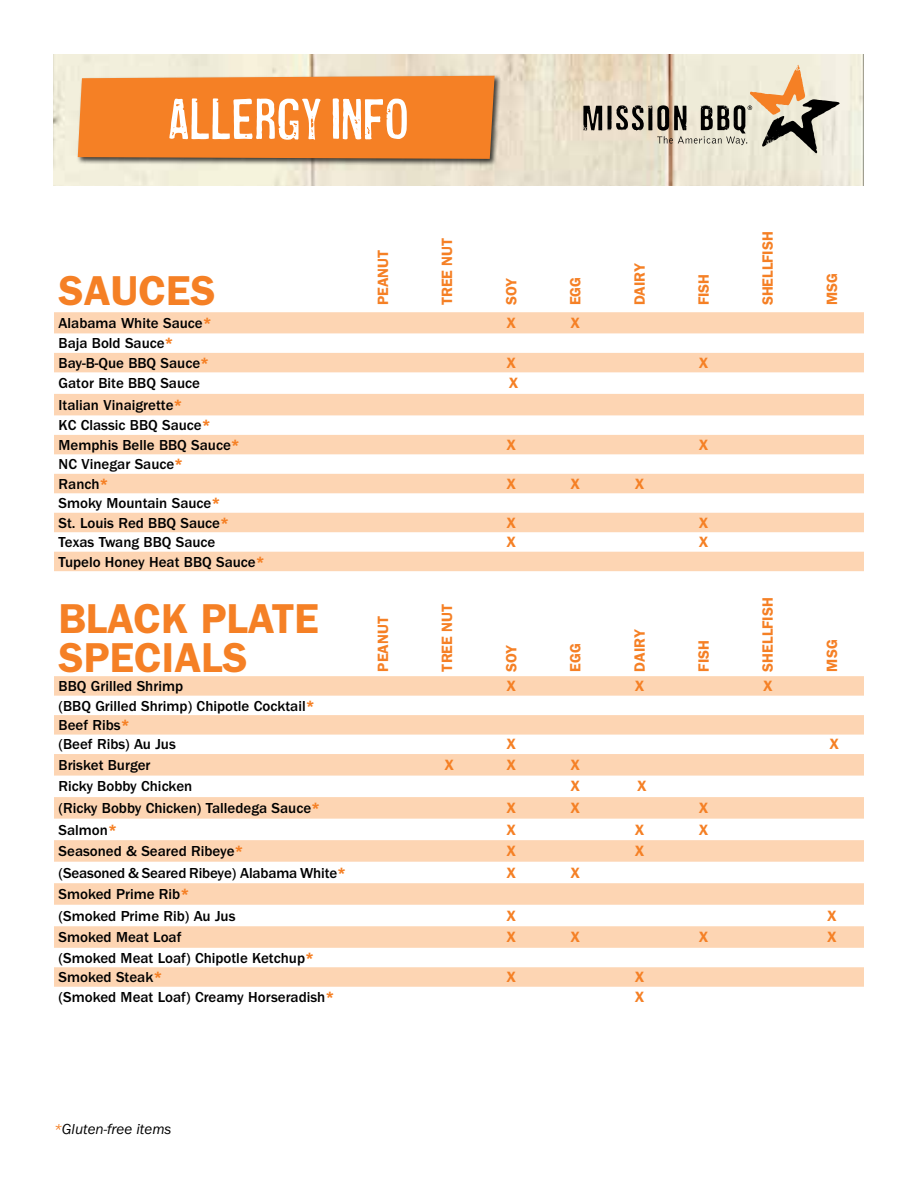
<style>
.page{position:relative;width:918px;height:1188px;background:#fff}
.page>*{position:absolute;margin:0;border:0;box-sizing:border-box;transform-origin:0 0}
.t1{font:60px "Coldsmith";color:#fff}
.t2{font:600 42px/39px "ITC Franklin Gothic Std";color:#f58025}
.t3{font:500 15px/19.5px "ITC Franklin Gothic Std";color:#000}
.t4{font:600 15px "ITC Franklin Gothic Std";color:#f58025}
.t5{font:italic 15px "ITC Franklin Gothic Std";color:#000}
.s1{font-family:"ITC Franklin Gothic Std Hvy";font-weight:400;color:#f58025}
.s2{color:#f58025}
</style>
<div class="page">
<svg style="left:54px;top:312px;width:810px;height:259px;fill:#fdd5b3"></svg>
<svg style="left:54px;top:676px;width:810px;height:311px;fill:#fdd9ba"></svg>
<img style="left:53px;top:54px;width:811px;height:132px">
<svg style="left:583px;top:65px;width:257px;height:88px;background:#c9beab"></svg>
<div style="left:76px;top:74px;width:426px;height:92px;background:#000;opacity:.75"></div>
<div style="left:78px;top:76px;width:417px;height:83px;background:#f58025"></div>
<h1 class="t1" style="left:167px;top:87px;width:243px">ALLERGY INFO</h1>
<h2 class="t2" style="left:59px;top:272px;width:159px">SAUCES</h2>
<p class="t4" style="left:374px;top:305px;width:57px;rotate:-90deg">PEANUT</p>
<p class="t4" style="left:438px;top:305px;width:69px;rotate:-90deg">TREE NUT</p>
<p class="t4" style="left:502px;top:305px;width:29px;rotate:-90deg">SOY</p>
<p class="t4" style="left:567px;top:305px;width:30px;rotate:-90deg">EGG</p>
<p class="t4" style="left:631px;top:305px;width:44px;rotate:-90deg">DAIRY</p>
<p class="t4" style="left:695px;top:305px;width:33px;rotate:-90deg">FISH</p>
<p class="t3" style="left:59px;top:313px;width:155px">Alabama White Sauce<span class="s1">*</span></p>
<p class="t4" style="left:507px;top:314px;width:11px">X</p>
<p class="t4" style="left:571px;top:314px;width:11px">X</p>
<p class="t3" style="left:59px;top:334px;width:152px">Baja Bold Sauce<span class="s1">*<br></span>Bay-B-Que BBQ Sauce<span class="s1">*</span></p>
<p class="t4" style="left:507px;top:354px;width:11px">X</p>
<p class="t4" style="left:699px;top:354px;width:11px">X</p>
<p class="t3" style="left:59px;top:374px;width:143px">Gator Bite BBQ Sauce</p>
<p class="t4" style="left:509px;top:374px;width:11px">X</p>
<p class="t3" style="left:59px;top:395px;width:183px;line-height:20px">Italian Vinaigrette<span class="s1">*<br></span>KC Classic BBQ Sauce<span class="s1">*<br></span>Memphis Belle BBQ Sauce<span class="s1">*</span></p>
<p class="t4" style="left:507px;top:436px;width:11px">X</p>
<p class="t4" style="left:699px;top:436px;width:11px">X</p>
<p class="t3" style="left:59px;top:455px;width:126px">NC Vinegar Sauce<span class="s1">*<br></span>Ranch<span class="s1">*</span></p>
<p class="t3" style="left:59px;top:494px;width:172px">Smoky Mountain Sauce<span class="s1">*<br></span>St. Louis Red BBQ Sauce<span class="s1">*</span></p>
<p class="t4" style="left:507px;top:475px;width:11px">X</p>
<p class="t4" style="left:571px;top:475px;width:11px">X</p>
<p class="t4" style="left:635px;top:475px;width:11px">X</p>
<p class="t4" style="left:507px;top:514px;width:11px">X</p>
<p class="t4" style="left:699px;top:514px;width:11px">X</p>
<p class="t3" style="left:59px;top:533px;width:158px">Texas Twang BBQ Sauce</p>
<p class="t4" style="left:507px;top:533px;width:11px">X</p>
<p class="t4" style="left:699px;top:533px;width:11px">X</p>
<p class="t3" style="left:59px;top:552px;width:208px">Tupelo Honey Heat BBQ Sauce<span class="s1">*</span></p>
<h2 class="t2" style="left:59px;top:599px;width:262px">BLACK PLATE<br>SPECIALS</h2>
<p class="t4" style="left:438px;top:672px;width:69px;rotate:-90deg">TREE NUT</p>
<p class="t4" style="left:374px;top:672px;width:57px;rotate:-90deg">PEANUT</p>
<p class="t4" style="left:631px;top:672px;width:44px;rotate:-90deg">DAIRY</p>
<p class="t4" style="left:695px;top:672px;width:33px;rotate:-90deg">FISH</p>
<p class="t4" style="left:502px;top:672px;width:29px;rotate:-90deg">SOY</p>
<p class="t4" style="left:567px;top:672px;width:30px;rotate:-90deg">EGG</p>
<p class="t4" style="left:759px;top:305px;width:76px;rotate:-90deg">SHELLFISH</p>
<p class="t4" style="left:823px;top:305px;width:34px;rotate:-90deg">MSG</p>
<p class="t4" style="left:759px;top:672px;width:76px;rotate:-90deg">SHELLFISH</p>
<p class="t4" style="left:823px;top:672px;width:34px;rotate:-90deg">MSG</p>
<p class="t3" style="left:59px;top:676px;width:126px">BBQ Grilled Shrimp</p>
<p class="t4" style="left:507px;top:677px;width:11px">X</p>
<p class="t4" style="left:635px;top:677px;width:11px">X</p>
<p class="t4" style="left:763px;top:677px;width:11px">X</p>
<p class="t3" style="left:59px;top:696px;width:258px">(BBQ Grilled Shrimp) Chipotle Cocktail<span class="s1">*<br></span>Beef Ribs<span class="s1">*<br></span>(Beef Ribs) Au Jus</p>
<p class="t4" style="left:507px;top:735px;width:11px">X</p>
<p class="t4" style="left:829px;top:735px;width:11px">X</p>
<p class="t3" style="left:59px;top:755px;width:94px">Brisket Burger</p>
<p class="t4" style="left:445px;top:756px;width:11px">X</p>
<p class="t4" style="left:507px;top:756px;width:11px">X</p>
<p class="t4" style="left:571px;top:756px;width:11px">X</p>
<p class="t3" style="left:59px;top:777px;width:135px">Ricky Bobby Chicken</p>
<p class="t4" style="left:571px;top:777px;width:11px">X</p>
<p class="t4" style="left:637px;top:777px;width:11px">X</p>
<p class="t3" style="left:59px;top:798px;width:263px">(Ricky Bobby Chicken) Talledega Sauce<span class="s1">*</span></p>
<p class="t4" style="left:507px;top:799px;width:11px">X</p>
<p class="t4" style="left:571px;top:799px;width:11px">X</p>
<p class="t4" style="left:699px;top:799px;width:11px">X</p>
<p class="t3" style="left:59px;top:820px;width:60px">Salmon<span class="s1">*</span></p>
<p class="t4" style="left:507px;top:821px;width:11px">X</p>
<p class="t4" style="left:635px;top:821px;width:11px">X</p>
<p class="t4" style="left:699px;top:821px;width:11px">X</p>
<p class="t3" style="left:59px;top:842px;width:186px">Seasoned &amp; Seared Ribeye<span class="s1">*</span></p>
<p class="t4" style="left:507px;top:842px;width:11px">X</p>
<p class="t4" style="left:635px;top:842px;width:11px">X</p>
<p class="t3" style="left:59px;top:863px;width:289px">(Seasoned &amp; Seared Ribeye) Alabama White<span class="s1">*</span></p>
<p class="t4" style="left:507px;top:864px;width:11px">X</p>
<p class="t4" style="left:571px;top:864px;width:11px">X</p>
<p class="t3" style="left:59px;top:884px;width:178px;line-height:21.5px">Smoked Prime Rib<span class="s1">* </span>(Smoked Prime Rib) Au Jus</p>
<p class="t4" style="left:506px;top:907px;width:11px">X</p>
<p class="t4" style="left:827px;top:907px;width:11px">X</p>
<p class="t3" style="left:59px;top:928px;width:124px">Smoked Meat Loaf</p>
<p class="t4" style="left:506px;top:928px;width:11px">X</p>
<p class="t4" style="left:571px;top:928px;width:11px">X</p>
<p class="t4" style="left:699px;top:928px;width:11px">X</p>
<p class="t4" style="left:827px;top:928px;width:11px">X</p>
<p class="t3" style="left:59px;top:948px;width:257px">(Smoked Meat Loaf) Chipotle Ketchup<span class="s1">*<br></span>Smoked Steak<span class="s1">*</span></p>
<p class="t4" style="left:506px;top:968px;width:11px">X</p>
<p class="t4" style="left:635px;top:968px;width:11px">X</p>
<p class="t3" style="left:59px;top:987px;width:277px">(Smoked Meat Loaf) Creamy Horseradish<span class="s1">*</span></p>
<p class="t4" style="left:635px;top:988px;width:11px">X</p>
<p class="t5" style="left:54px;top:1121px;width:119px"><span class="s2">*</span>Gluten-free items</p>
</div>
